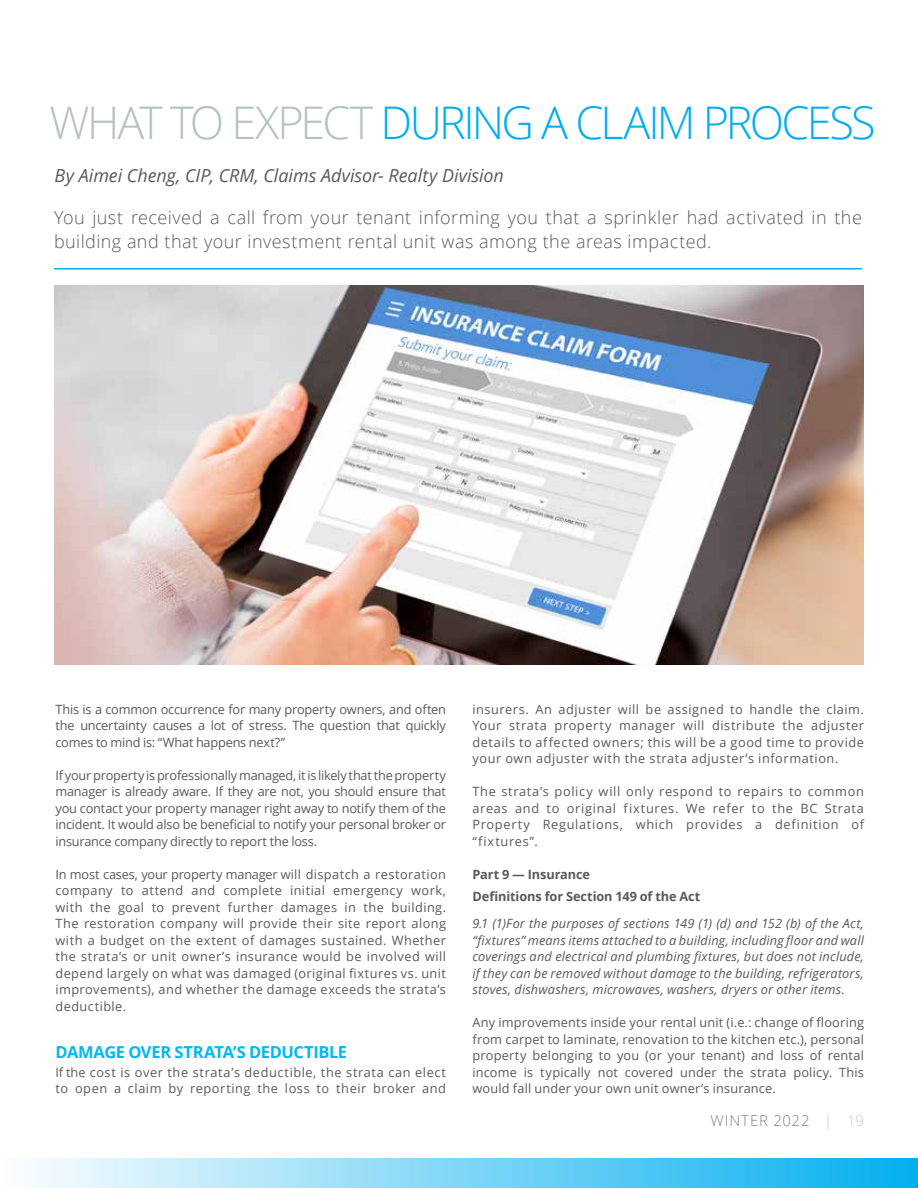
<style>
.page{position:relative;width:918px;height:1188px;background:#fff}
.page>*{position:absolute;margin:0;border:0;box-sizing:border-box;transform-origin:0 0}
.t1{font:300 45px "Open Sans";letter-spacing:-.06em;color:#00aeef}
.t2{font:300 18px/24px "Open Sans";letter-spacing:.025em;color:#58595b}
.t3{font:italic 18px "Open Sans";letter-spacing:-.005em;color:#58595b}
.t4{font:700 16.5px "Open Sans";letter-spacing:-.025em;color:#00b9f1}
.t5{font:300 15px "Open Sans";letter-spacing:.05em;color:#808285}
.t6{font:12.75px/16.5px "Open Sans";letter-spacing:.04em;color:#58595b;text-align:justify}
.t7{font:italic 12.75px/16.5px "Open Sans";letter-spacing:.01em;color:#58595b;text-align:justify}
.t8{font:700 12.75px/21.9px "Open Sans";letter-spacing:-.01em;color:#58595b}
.s1{color:#b4c3bb}
.s2{color:#c2cdc7}
</style>
<div class="page">
<div style="left:0;top:1158px;width:918px;height:30px;background:linear-gradient(to right,#fdfefe,#04afef)"></div>
<hr style="left:54px;top:268px;width:808px;height:2px;background:#00aeef">
<img style="left:54px;top:285px;width:810px;height:379px">
<h1 class="t1" style="left:50px;top:92px;width:828px"><span class="s1">WHAT TO EXPECT</span> DURING A CLAIM PROCESS</h1>
<h2 class="t3" style="left:55px;top:163px;width:451px">By Aimei Cheng, CIP, CRM, Claims Advisor- Realty Division</h2>
<h2 class="t2" style="left:54px;top:205px;width:809px">You just received a call from your tenant informing you that a sprinkler had activated in the building and that your investment rental unit was among the areas impacted.</h2>
<p class="t6" style="left:56px;top:701px;width:392px">This is a common occurrence for many property owners, and often the uncertainty causes a lot of stress. The question that quickly comes to mind is: “What happens next?”</p>
<p class="t6" style="left:56px;top:767px;width:392px">If your property is professionally managed, it is likely that the property manager is already aware. If they are not, you should ensure that you contact your property manager right away to notify them of the incident. It would also be beneficial to notify your personal broker or insurance company directly to report the loss.</p>
<p class="t6" style="left:56px;top:866px;width:392px">In most cases, your property manager will dispatch a restoration company to attend and complete initial emergency work, with the goal to prevent further damages in the building.<br>The restoration company will provide their site report along with a budget on the extent of damages sustained. Whether the strata’s or unit owner’s insurance would be involved will depend largely on what was damaged (original fixtures vs. unit improvements), and whether the damage exceeds the strata’s deductible.</p>
<p class="t4" style="left:56px;top:1040px;width:293px">DAMAGE OVER STRATA’S DEDUCTIBLE</p>
<p class="t6" style="left:56px;top:1064px;width:392px">If the cost is over the strata’s deductible, the strata can elect to open a claim by reporting the loss to their broker and</p>
<p class="t6" style="left:472px;top:701px;width:393px">insurers. An adjuster will be assigned to handle the claim.<br>Your strata property manager will distribute the adjuster details to affected owners; this will be a good time to provide your own adjuster with the strata adjuster’s information.</p>
<p class="t6" style="left:472px;top:783px;width:393px">The strata’s policy will only respond to repairs to common areas and to original fixtures. We refer to the BC Strata Property Regulations, which provides a definition of “fixtures”.</p>
<p class="t8" style="left:472px;top:863px;width:229px">Part 9 — Insurance<br>Definitions for Section 149 of the Act</p>
<p class="t7" style="left:472px;top:915px;width:393px">9.1 (1)For the purposes of sections 149 (1) (d) and 152 (b) of the Act, “fixtures” means items attached to a building, including floor and wall coverings and electrical and plumbing fixtures, but does not include, if they can be removed without damage to the building, refrigerators, stoves, dishwashers, microwaves, washers, dryers or other items.</p>
<p class="t6" style="left:472px;top:1014px;width:393px">Any improvements inside your rental unit (i.e.: change of flooring from carpet to laminate, renovation to the kitchen etc.), personal property belonging to you (or your tenant) and loss of rental income is typically not covered under the strata policy. This would fall under your own unit owner’s insurance.</p>
<p class="t5" style="left:711px;top:1110px;width:155px">WINTER 2022 <span class="s2">| 19</span></p>
</div>
